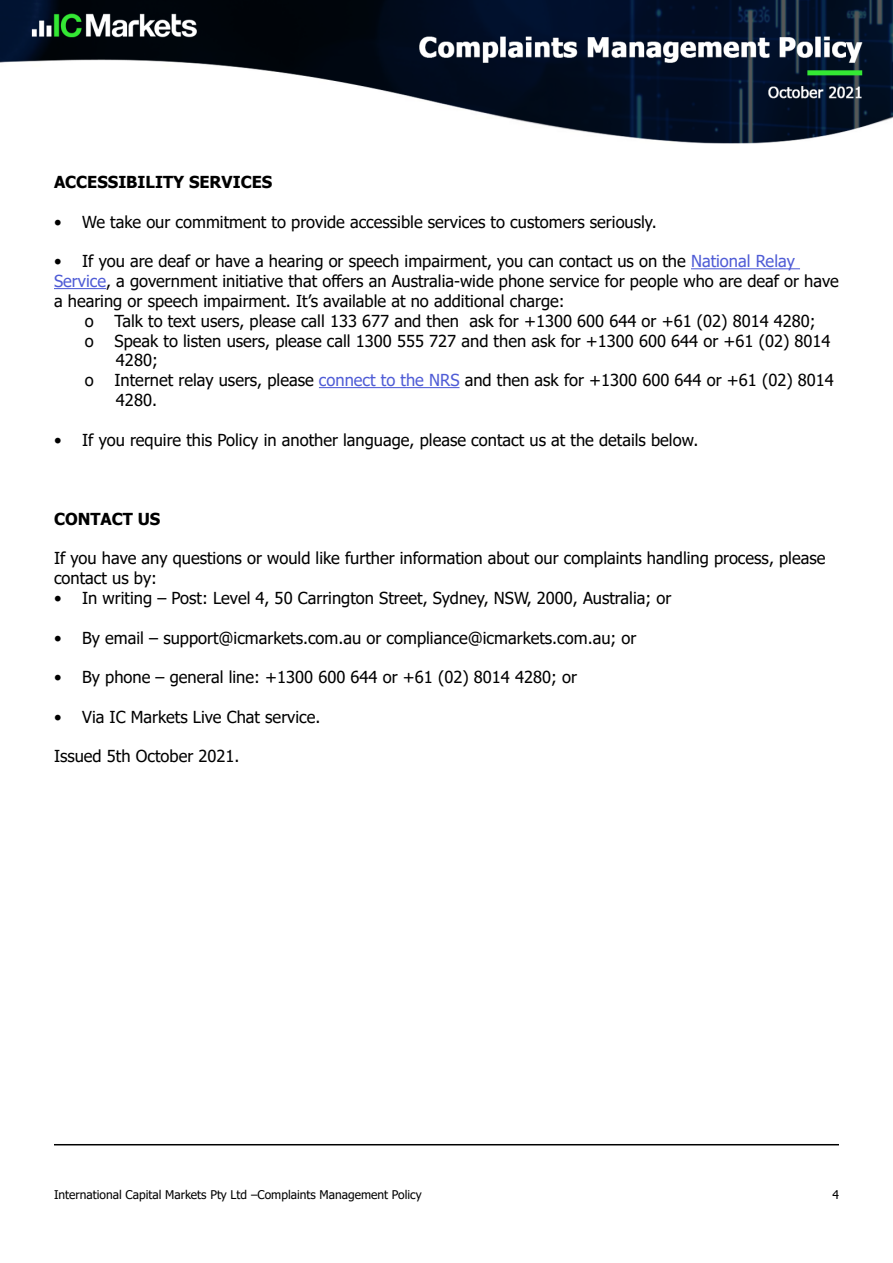
<style>
.page{position:relative;width:893px;height:1263px;background:#fff}
.page>*{position:absolute;margin:0;border:0;box-sizing:border-box;transform-origin:0 0}
.t1{font:16.5px/19.8px "Tahoma";color:#000}
.t2{font:700 16.5px "Tahoma";color:#000}
.t3{font:12px "Tahoma";color:#000}
.s1{color:#4f5cd6}
</style>
<div class="page">
<hr style="left:691px;top:268px;width:109px;height:1px;background:#4f5cd6">
<hr style="left:54px;top:288px;width:52px;height:1px;background:#4f5cd6">
<hr style="left:319px;top:387px;width:140px;height:1px;background:#4f5cd6">
<hr style="left:54px;top:1144px;width:785px;height:1px;background:#000">
<img style="left:0;top:0;width:893px;height:144px">
<p class="t2" style="left:54px;top:171px;width:220px">ACCESSIBILITY SERVICES</p>
<p class="t1" style="left:54px;top:213px;width:604px">• We take our commitment to provide accessible services to customers seriously.</p>
<p class="t1" style="left:54px;top:252px;width:786px">• If you are deaf or have a hearing or speech impairment, you can contact us on the <span class="s1">National Relay<br>Service</span>, a government initiative that offers an Australia-wide phone service for people who are deaf or have a hearing or speech impairment. It’s available at no additional charge:</p>
<p class="t1" style="left:85px;top:312px;width:10px">o</p>
<p class="t1" style="left:115px;top:312px;width:703px">Talk to text users, please call 133 677 and then ask for +1300 600 644 or +61 (02) 8014 4280;</p>
<p class="t1" style="left:85px;top:332px;width:10px">o</p>
<p class="t1" style="left:115px;top:332px;width:717px">Speak to listen users, please call 1300 555 727 and then ask for +1300 600 644 or +61 (02) 8014</p>
<p class="t1" style="left:116px;top:351px;width:43px">4280;</p>
<p class="t1" style="left:85px;top:371px;width:10px">o</p>
<p class="t1" style="left:115px;top:371px;width:721px">Internet relay users, please <span class="s1">connect to the NRS</span> and then ask for +1300 600 644 or +61 (02) 8014</p>
<p class="t1" style="left:116px;top:391px;width:43px">4280.</p>
<p class="t1" style="left:54px;top:431px;width:646px">• If you require this Policy in another language, please contact us at the details below.</p>
<p class="t2" style="left:54px;top:507px;width:108px">CONTACT US</p>
<p class="t1" style="left:54px;top:549px;width:773px">If you have any questions or would like further information about our complaints handling process, please contact us by:</p>
<p class="t1" style="left:54px;top:589px;width:619px">• In writing – Post: Level 4, 50 Carrington Street, Sydney, NSW, 2000, Australia; or</p>
<p class="t1" style="left:54px;top:629px;width:584px">• By email – support@icmarkets.com.au or compliance@icmarkets.com.au; or</p>
<p class="t1" style="left:54px;top:668px;width:524px">• By phone – general line: +1300 600 644 or +61 (02) 8014 4280; or</p>
<p class="t1" style="left:54px;top:708px;width:268px">• Via IC Markets Live Chat service.</p>
<p class="t1" style="left:54px;top:747px;width:187px">Issued 5th October 2021.</p>
<p class="t3" style="left:54px;top:1186px;width:369px">International Capital Markets Pty Ltd –Complaints Management Policy</p>
<p class="t3" style="left:832px;top:1186px;width:8px">4</p>
</div>
